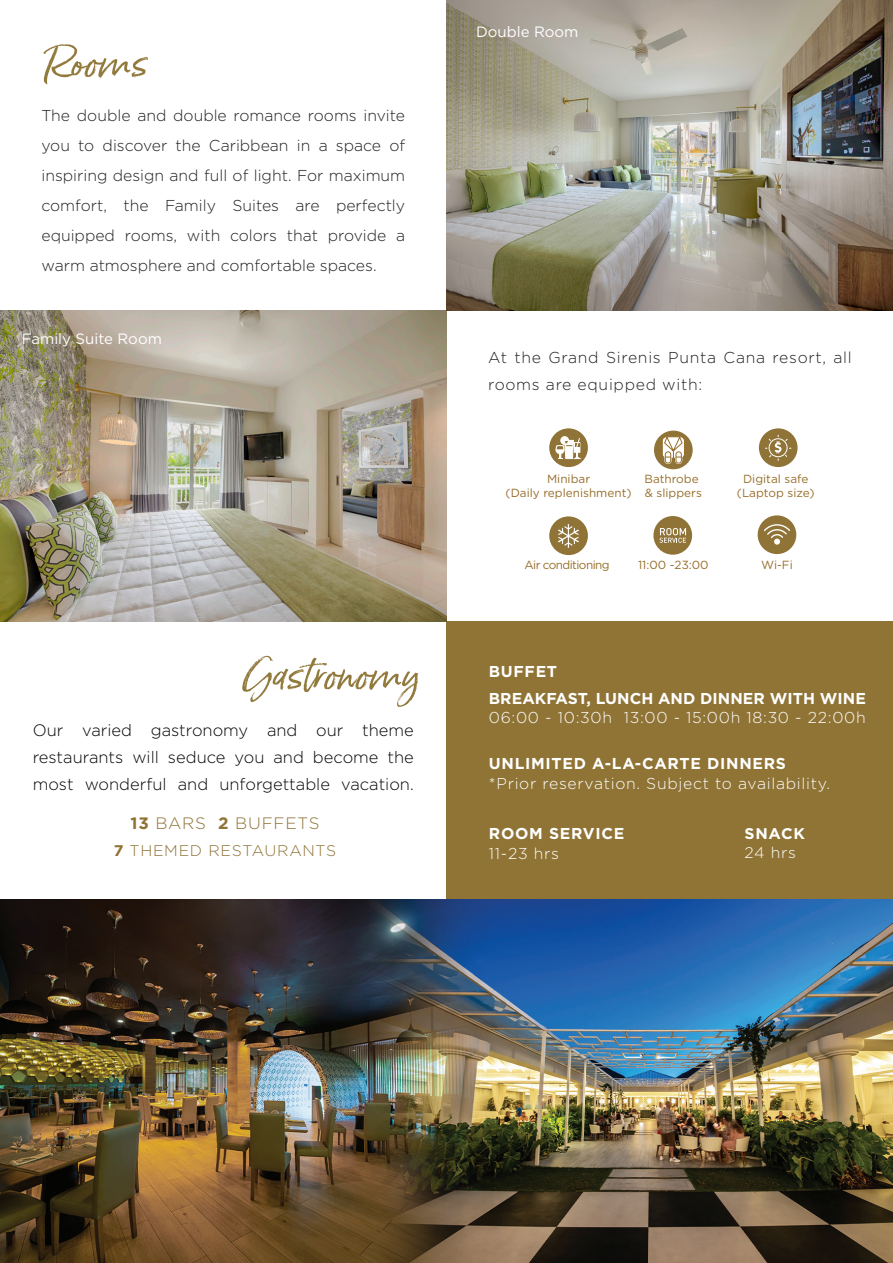
<style>
.page{position:relative;width:893px;height:1263px;background:#fff}
.page>*{position:absolute;margin:0;border:0;box-sizing:border-box;transform-origin:0 0}
.t1{font:300 16.5px/27px "Gotham";color:#040503;text-align:justify}
.t2{font:300 16.5px "Gotham";letter-spacing:.045em;color:#8f7336}
.t3{font:300 15.75px/30px "Gotham";letter-spacing:.02em;color:#231f20;text-align:justify}
.t4{font:300 15.75px "Gotham";letter-spacing:.045em;color:#fff}
.t5{font:300 15.75px/27px "Gotham";letter-spacing:.045em;color:#231f20}
.t6{font:700 15.75px/27px "Gotham";letter-spacing:.005em;color:#fff}
.t7{font:700 15.75px "Gotham";letter-spacing:.045em;color:#fff}
.t8{font:300 15.45px "Gotham";letter-spacing:.045em;color:#8f7336}
.t9{font:700 15.45px "Gotham";letter-spacing:.045em;color:#fff}
.t10{font:300 15.45px "Gotham";color:#fff}
.t11{font:15px "Gotham";color:#fff}
.t12{font:11.7px/13.8px "Gotham";color:#976e2a;text-align:center}
.t13{font:11.7px "Gotham";letter-spacing:-.05em;color:#976e2a}
.s1{font-weight:700}
</style>
<div class="page">
<div style="left:447px;top:621px;width:446px;height:278px;background:#907436"></div>
<img style="left:0;top:311px;width:447px;height:310px">
<img style="left:447px;top:0;width:446px;height:311px">
<div style="left:759px;top:428px;width:39px;height:39px;background:#907336;border-radius:50%"></div>
<svg style="left:765px;top:435px;width:26px;height:25px"></svg>
<div style="left:549px;top:428px;width:39px;height:39px;background:#907336;border-radius:50%"></div>
<svg style="left:556px;top:436px;width:25px;height:23px"></svg>
<div style="left:653px;top:516px;width:39px;height:39px;background:#907336;border-radius:50%"></div>
<svg style="left:659px;top:528px;width:27px;height:15px"></svg>
<div style="left:654px;top:431px;width:39px;height:38px;background:#907336;border-radius:50%"></div>
<div style="left:662px;top:436px;width:23px;height:23px;border:1px solid #976e2a;border-radius:4px"></div>
<div style="left:664px;top:451px;width:8px;height:13px;border:2px solid #fff;border-radius:3px"></div>
<div style="left:665px;top:452px;width:6px;height:11px;background:#fff;border-radius:3px"></div>
<div style="left:665px;top:451px;width:6px;height:12px;border:1px solid #976e2a;border-radius:3px"></div>
<div style="left:675px;top:451px;width:7px;height:13px;border:2px solid #fff;border-radius:3px"></div>
<div style="left:676px;top:452px;width:5px;height:11px;background:#fff;border-radius:3px"></div>
<div style="left:676px;top:451px;width:6px;height:12px;border:1px solid #976e2a;border-radius:3px"></div>
<svg style="left:663px;top:436px;width:20px;height:23px"></svg>
<div style="left:758px;top:515px;width:38px;height:39px;background:#907336;border-radius:50%"></div>
<svg style="left:763px;top:524px;width:27px;height:21px"></svg>
<img style="left:0;top:899px;width:893px;height:364px">
<svg style="left:44px;top:44px;width:104px;height:40px"></svg>
<svg style="left:242px;top:656px;width:176px;height:51px"></svg>
<div style="left:549px;top:516px;width:39px;height:39px;background:#907336;border-radius:50%"></div>
<svg style="left:558px;top:524px;width:21px;height:24px"></svg>
<p class="t3" style="left:41px;top:100px;width:365px">The double and double romance rooms invite you to discover the Caribbean in a space of inspiring design and full of light. For maximum comfort, the Family Suites are perfectly equipped rooms, with colors that provide a warm atmosphere and comfortable spaces.</p>
<p class="t11" style="left:22px;top:329px;width:141px">Family Suite Room</p>
<p class="t1" style="left:33px;top:716px;width:383px">Our varied gastronomy and our theme restaurants will seduce you and become the most wonderful and unforgettable vacation.</p>
<p class="t2" style="left:130px;top:813px;width:191px"><span class="s1">13</span> BARS <span class="s1">2</span> BUFFETS</p>
<p class="t8" style="left:114px;top:840px;width:224px"><span class="s1">7</span> THEMED RESTAURANTS</p>
<p class="t11" style="left:476px;top:22px;width:104px">Double Room</p>
<p class="t5" style="left:488px;top:344px;width:365px">At the Grand Sirenis Punta Cana resort, all rooms are equipped with:</p>
<p class="t12" style="left:506px;top:472px;width:127px">Minibar<br>(Daily replenishment)</p>
<p class="t12" style="left:644px;top:472px;width:59px;text-align:left">Bathrobe &amp; slippers</p>
<p class="t12" style="left:737px;top:472px;width:79px">Digital safe (Laptop size)</p>
<p class="t13" style="left:525px;top:557px;width:87px">Air conditioning</p>
<p class="t12" style="left:638px;top:557px;width:72px">11:00 -23:00</p>
<p class="t12" style="left:761px;top:557px;width:33px">Wi-Fi</p>
<p class="t6" style="left:489px;top:657px;width:379px">BUFFET<br>BREAKFAST, LUNCH AND DINNER WITH WINE</p>
<p class="t4" style="left:489px;top:708px;width:378px">06:00 - 10:30h 13:00 - 15:00h 18:30 - 22:00h</p>
<p class="t7" style="left:489px;top:753px;width:298px">UNLIMITED A-LA-CARTE DINNERS</p>
<p class="t4" style="left:489px;top:773px;width:343px">*Prior reservation. Subject to availability.</p>
<p class="t7" style="left:489px;top:823px;width:137px">ROOM SERVICE</p>
<p class="t4" style="left:489px;top:843px;width:72px">11-23 hrs</p>
<p class="t9" style="left:745px;top:823px;width:62px">SNACK</p>
<p class="t10" style="left:745px;top:843px;width:53px">24 hrs</p>
</div>
